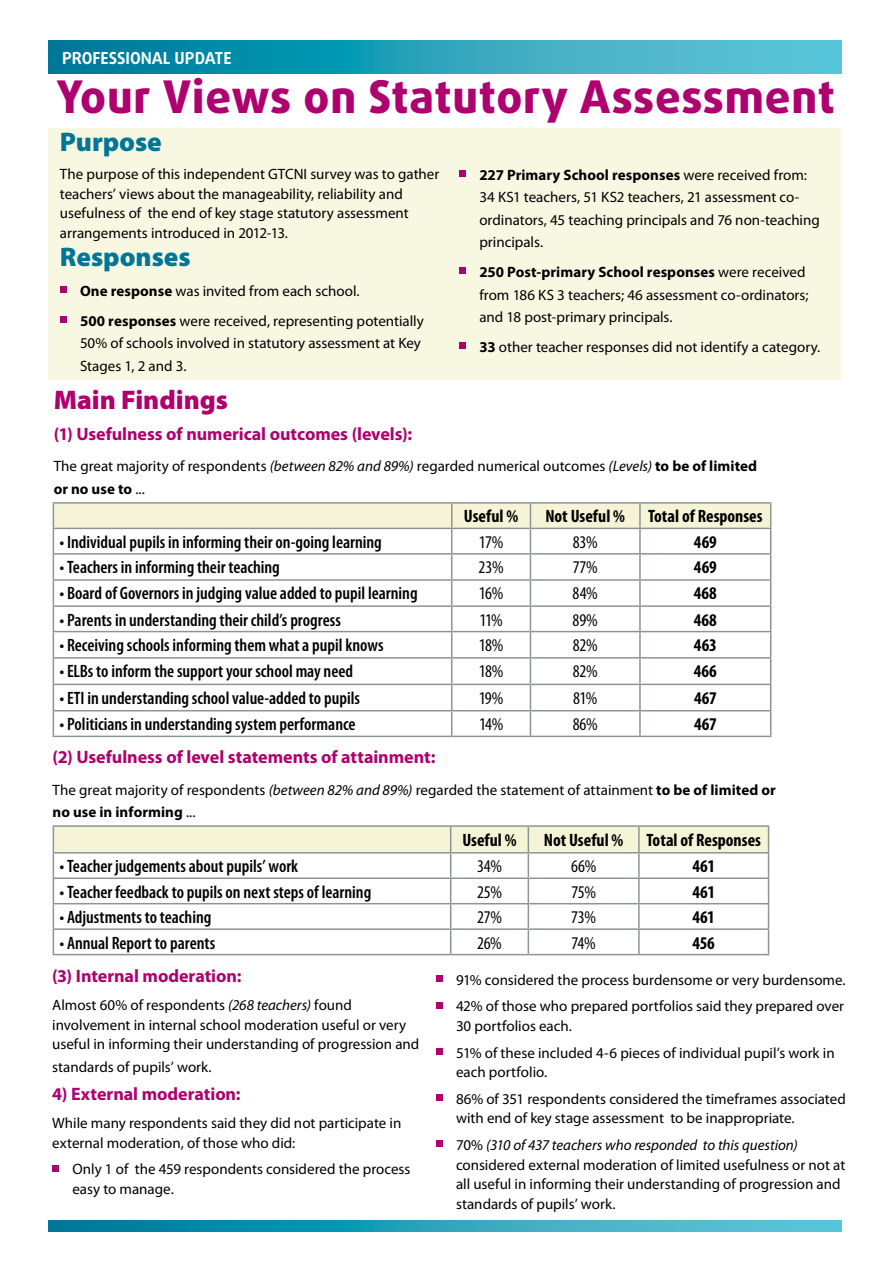
<style>
.page{position:relative;width:893px;height:1263px;background:#fff}
.page>*{position:absolute;margin:0;border:0;box-sizing:border-box;transform-origin:0 0}
.t1{font:800 45px "Daxline LF";letter-spacing:.02em;color:#ae006e}
.t2{font:900 27px "Myriad Pro";color:#007697}
.t3{font:900 27px "Myriad Pro";color:#ae006e}
.t4{font:600 condensed 18px "Myriad Pro";color:#000}
.t5{font:700 18px "Myriad Pro";letter-spacing:-.005em;color:#ae006e}
.t6{font:700 condensed 18px "Myriad Pro";color:#000}
.t7{font:condensed 18px "Myriad Pro";letter-spacing:-.015em;color:#000}
.t8{font:700 16.5px "Daxline SC";color:#fff}
.t9{font:15px/19.5px "Myriad Pro";color:#000}
.s1{font-weight:700}
.s2{font-style:italic}
</style>
<div class="page">
<div style="left:48px;top:128px;width:793px;height:251px;background:#f8f7e1"></div>
<svg style="left:48px;top:40px;width:794px;height:33px"></svg>
<hr style="left:53px;top:502px;width:399px;height:2px;background:#8b9594">
<hr style="left:452px;top:502px;width:78px;height:2px;background:#8b9594">
<hr style="left:530px;top:502px;width:110px;height:2px;background:#8b9594">
<hr style="left:640px;top:502px;width:131px;height:2px;background:#8b9594">
<svg style="left:53px;top:503px;width:718px;height:233px"></svg>
<hr style="left:53px;top:736px;width:399px;height:1px;background:#8b9594">
<hr style="left:452px;top:736px;width:78px;height:1px;background:#8b9594">
<hr style="left:530px;top:736px;width:110px;height:1px;background:#8b9594">
<hr style="left:640px;top:736px;width:131px;height:1px;background:#8b9594">
<hr style="left:53px;top:825px;width:398px;height:2px;background:#8b9594">
<hr style="left:451px;top:825px;width:77px;height:2px;background:#8b9594">
<hr style="left:528px;top:825px;width:111px;height:2px;background:#8b9594">
<hr style="left:639px;top:825px;width:130px;height:2px;background:#8b9594">
<svg style="left:53px;top:826px;width:716px;height:128px"></svg>
<hr style="left:53px;top:954px;width:398px;height:1px;background:#8b9594">
<hr style="left:451px;top:954px;width:77px;height:1px;background:#8b9594">
<hr style="left:528px;top:954px;width:111px;height:1px;background:#8b9594">
<hr style="left:639px;top:954px;width:130px;height:1px;background:#8b9594">
<svg style="left:48px;top:1220px;width:794px;height:12px"></svg>
<div style="left:52px;top:1165px;width:7px;height:6px;background:#ae006e"></div>
<svg style="left:436px;top:975px;width:6px;height:6px"></svg>
<svg style="left:436px;top:1002px;width:6px;height:6px"></svg>
<svg style="left:436px;top:1048px;width:6px;height:6px"></svg>
<div style="left:436px;top:1094px;width:6px;height:7px;background:#ae006e"></div>
<div style="left:436px;top:1140px;width:6px;height:7px;background:#ae006e"></div>
<div style="left:60px;top:286px;width:6px;height:7px;background:#ae006e"></div>
<svg style="left:60px;top:316px;width:6px;height:6px"></svg>
<div style="left:459px;top:170px;width:7px;height:7px;background:#ae006e"></div>
<div style="left:459px;top:267px;width:7px;height:7px;background:#ae006e"></div>
<div style="left:459px;top:342px;width:7px;height:7px;background:#ae006e"></div>
<p class="t8" style="left:62px;top:48px;width:171px">PROFESSIONAL UPDATE</p>
<h1 class="t1" style="left:57px;top:69px;width:779px">Your Views on Statutory Assessment</h1>
<h2 class="t2" style="left:60px;top:124px;width:103px">Purpose</h2>
<p class="t9" style="left:60px;top:164px;width:381px">The purpose of this independent GTCNI survey was to gather teachers’ views about the manageability, reliability and usefulness of the end of key stage statutory assessment arrangements introduced in 2012-13.</p>
<h2 class="t2" style="left:60px;top:239px;width:132px">Responses</h2>
<p class="t9" style="left:80px;top:276px;width:345px;line-height:29.7px"><span class="s1">One response</span> was invited from each school.<br><span class="s1">500 responses</span> were received, representing potentially</p>
<p class="t9" style="left:80px;top:331px;width:342px;line-height:22.5px">50% of schools involved in statutory assessment at Key<br>Stages 1, 2 and 3.</p>
<p class="t9" style="left:479px;top:163px;width:342px;line-height:22.5px"><span class="s1">227 Primary School responses</span> were received from:<br>34 KS1 teachers, 51 KS2 teachers, 21 assessment co&shy;ordinators, 45 teaching principals and 76 non-teaching principals.</p>
<p class="t9" style="left:479px;top:261px;width:331px;line-height:22.5px"><span class="s1">250 Post-primary School responses</span> were received from 186 KS 3 teachers; 46 assessment co-ordinators; and 18 post-primary principals.</p>
<p class="t9" style="left:479px;top:337px;width:342px"><span class="s1">33</span> other teacher responses did not identify a category.</p>
<h2 class="t3" style="left:54px;top:382px;width:176px">Main Findings</h2>
<p class="t5" style="left:54px;top:423px;width:360px">(1) Usefulness of numerical outcomes (levels):</p>
<p class="t9" style="left:54px;top:455px;width:705px;line-height:22.5px">The great majority of respondents <span class="s2">(between 82% and 89%)</span> regarded numerical outcomes <span class="s2">(Levels)</span> <span class="s1">to be of limited or no use to</span> ...</p>
<p class="t6" style="left:464px;top:505px;width:56px">Useful %</p>
<p class="t6" style="left:545px;top:505px;width:81px">Not Useful %</p>
<p class="t6" style="left:648px;top:505px;width:116px">Total of Responses</p>
<p class="t4" style="left:59px;top:532px;width:324px">• Individual pupils in informing their on-going learning</p>
<p class="t7" style="left:479px;top:531px;width:26px">17%</p>
<p class="t7" style="left:573px;top:531px;width:26px">83%</p>
<p class="t6" style="left:694px;top:531px;width:24px">469</p>
<p class="t4" style="left:59px;top:557px;width:222px">• Teachers in informing their teaching</p>
<p class="t7" style="left:479px;top:556px;width:26px">23%</p>
<p class="t7" style="left:573px;top:556px;width:27px">77%</p>
<p class="t6" style="left:694px;top:556px;width:24px">469</p>
<p class="t4" style="left:59px;top:584px;width:360px">• Board of Governors in judging value added to pupil learning</p>
<p class="t7" style="left:479px;top:583px;width:26px">16%</p>
<p class="t7" style="left:573px;top:583px;width:27px">84%</p>
<p class="t6" style="left:694px;top:582px;width:25px">468</p>
<p class="t4" style="left:59px;top:610px;width:283px">• Parents in understanding their child’s progress</p>
<p class="t7" style="left:479px;top:609px;width:25px">11%</p>
<p class="t7" style="left:573px;top:609px;width:27px">89%</p>
<p class="t6" style="left:694px;top:608px;width:25px">468</p>
<p class="t4" style="left:59px;top:635px;width:326px">• Receiving schools informing them what a pupil knows</p>
<p class="t7" style="left:479px;top:634px;width:26px">18%</p>
<p class="t7" style="left:573px;top:634px;width:26px">82%</p>
<p class="t6" style="left:694px;top:634px;width:24px">463</p>
<p class="t4" style="left:59px;top:661px;width:295px">• ELBs to inform the support your school may need</p>
<p class="t7" style="left:479px;top:660px;width:26px">18%</p>
<p class="t7" style="left:573px;top:660px;width:26px">82%</p>
<p class="t6" style="left:694px;top:660px;width:25px">466</p>
<p class="t4" style="left:59px;top:688px;width:302px">• ETI in understanding school value-added to pupils</p>
<p class="t7" style="left:479px;top:687px;width:26px">19%</p>
<p class="t7" style="left:573px;top:687px;width:26px">81%</p>
<p class="t6" style="left:694px;top:687px;width:24px">467</p>
<p class="t4" style="left:59px;top:714px;width:298px">• Politicians in understanding system performance</p>
<p class="t7" style="left:479px;top:713px;width:26px">14%</p>
<p class="t7" style="left:573px;top:713px;width:27px">86%</p>
<p class="t6" style="left:694px;top:713px;width:24px">467</p>
<p class="t5" style="left:53px;top:746px;width:384px">(2) Usefulness of level statements of attainment:</p>
<p class="t9" style="left:53px;top:778px;width:725px;line-height:22.5px">The great majority of respondents <span class="s2">(between 82% and 89%)</span> regarded the statement of attainment <span class="s1">to be of limited or no use in informing</span> ...</p>
<p class="t6" style="left:462px;top:828px;width:56px">Useful %</p>
<p class="t6" style="left:544px;top:828px;width:81px">Not Useful %</p>
<p class="t6" style="left:646px;top:828px;width:116px">Total of Responses</p>
<p class="t4" style="left:59px;top:856px;width:240px">• Teacher judgements about pupils’ work</p>
<p class="t7" style="left:477px;top:855px;width:26px">34%</p>
<p class="t7" style="left:571px;top:855px;width:27px">66%</p>
<p class="t6" style="left:692px;top:855px;width:24px">461</p>
<p class="t4" style="left:59px;top:882px;width:313px">• Teacher feedback to pupils on next steps of learning</p>
<p class="t7" style="left:477px;top:881px;width:27px">25%</p>
<p class="t7" style="left:571px;top:881px;width:26px">75%</p>
<p class="t6" style="left:692px;top:880px;width:24px">461</p>
<p class="t4" style="left:59px;top:907px;width:153px">• Adjustments to teaching</p>
<p class="t7" style="left:477px;top:906px;width:26px">27%</p>
<p class="t7" style="left:571px;top:906px;width:26px">73%</p>
<p class="t6" style="left:692px;top:906px;width:24px">461</p>
<p class="t4" style="left:59px;top:933px;width:157px">• Annual Report to parents</p>
<p class="t7" style="left:477px;top:932px;width:26px">26%</p>
<p class="t7" style="left:572px;top:932px;width:25px">74%</p>
<p class="t6" style="left:692px;top:931px;width:24px">456</p>
<p class="t5" style="left:52px;top:965px;width:191px">(3) Internal moderation:</p>
<p class="t9" style="left:52px;top:995px;width:369px">Almost 60% of respondents <span class="s2">(268 teachers)</span> found involvement in internal school moderation useful or very useful in informing their understanding of progression and</p>
<p class="t9" style="left:52px;top:1057px;width:161px">standards of pupils’ work.</p>
<p class="t5" style="left:52px;top:1082px;width:190px">4) External moderation:</p>
<p class="t9" style="left:52px;top:1113px;width:351px">While many respondents said they did not participate in external moderation, of those who did:</p>
<p class="t9" style="left:72px;top:1159px;width:340px">Only 1 of the 459 respondents considered the process easy to manage.</p>
<p class="t9" style="left:456px;top:966px;width:391px;line-height:26.7px">91% considered the process burdensome or very burdensome.<br>42% of those who prepared portfolios said they prepared over</p>
<p class="t9" style="left:456px;top:1012px;width:380px;line-height:26.7px">30 portfolios each.<br>51% of these included 4-6 pieces of individual pupil’s work in</p>
<p class="t9" style="left:456px;top:1058px;width:391px;line-height:26.7px">each portfolio.<br>86% of 351 respondents considered the timeframes associated</p>
<p class="t9" style="left:456px;top:1105px;width:343px;line-height:26.7px">with end of key stage assessment to be inappropriate.<br>70% <span class="s2">(310 of 437 teachers who responded to this question)</span></p>
<p class="t9" style="left:456px;top:1155px;width:391px">considered external moderation of limited usefulness or not at all useful in informing their understanding of progression and standards of pupils’ work.</p>
</div>
